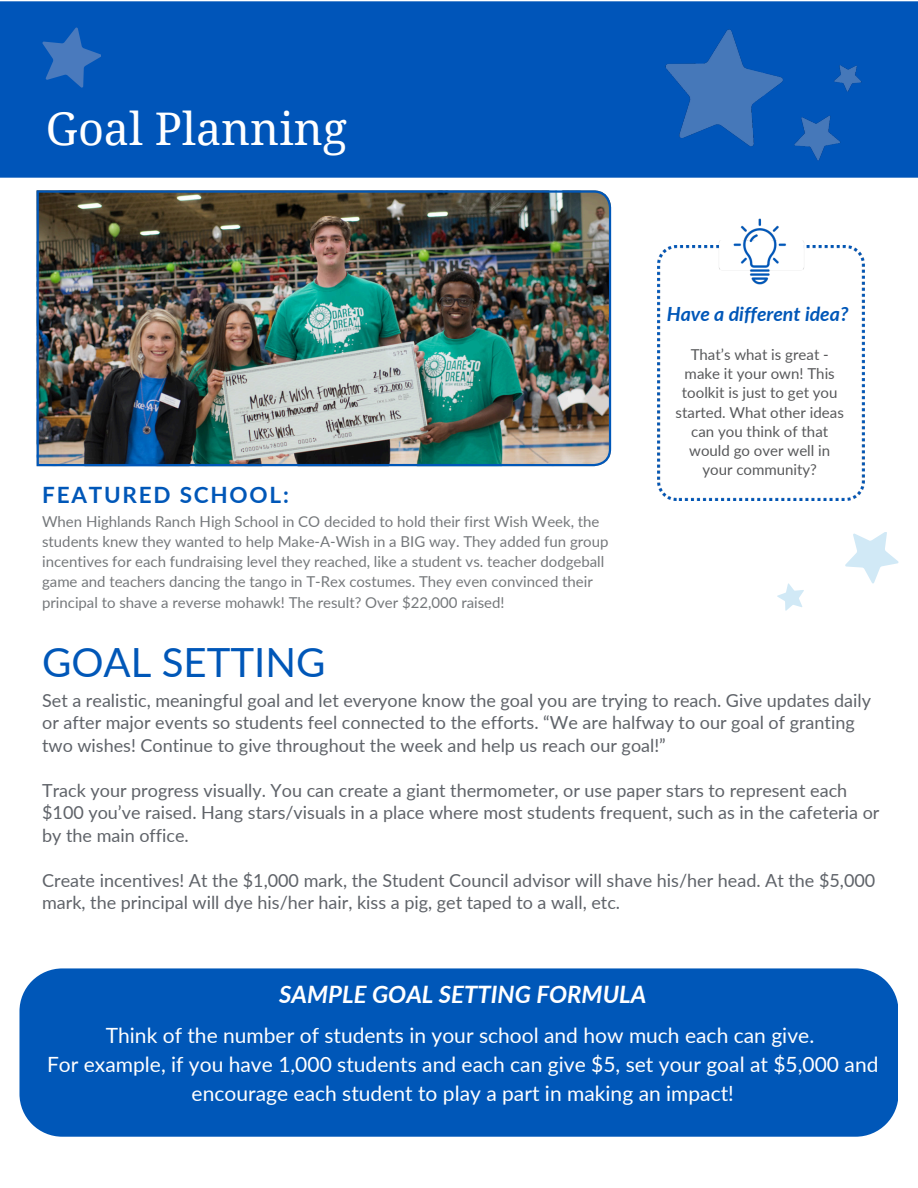
<style>
.page{position:relative;width:918px;height:1188px;background:#fff}
.page>*{position:absolute;margin:0;border:0;box-sizing:border-box;transform-origin:0 0}
.t1{font:45px "Droid Serif";color:#fff}
.t2{font:40.2px "Lato";color:#0057b8}
.t3{font:italic 700 24px "Lato";color:#fff}
.t4{font:700 22.5px "Lato";letter-spacing:.08em;color:#0057b8}
.t5{font:21px/28.8px "Lato";color:#fff;text-align:center}
.t6{font:italic 700 19.5px "Lato";color:#0057b8}
.t7{font:18px/22.5px "Lato";color:#5f6369}
.t8{font:15px/20.2px "Lato";color:#75787b}
.t9{font:15px/19.2px "Lato";color:#58595b;text-align:center}
</style>
<div class="page">
<div style="left:0;top:2px;width:918px;height:175px;background:#0055b9"></div>
<svg style="left:777px;top:583px;width:27px;height:28px"></svg>
<svg style="left:42px;top:28px;width:59px;height:60px;background:#2165ba"></svg>
<svg style="left:845px;top:532px;width:54px;height:51px"></svg>
<img style="left:658px;top:23px;width:211px;height:145px">
<div style="left:19px;top:968px;width:879px;height:169px;background:#0057b8"></div>
<img style="left:658px;top:245px;width:207px;height:255px">
<img style="left:711px;top:218px;width:101px;height:73px">
<img style="left:37px;top:190px;width:574px;height:276px">
<h4 class="t1" style="left:46px;top:103px;width:303px">Goal Planning</h4>
<h5 class="t4" style="left:42px;top:481px;width:248px">FEATURED SCHOOL:</h5>
<h2 class="t8" style="left:42px;top:511px;width:568px">When Highlands Ranch High School in CO decided to hold their first Wish Week, the students knew they wanted to help Make-A-Wish in a BIG way. They added fun group incentives for each fundraising level they reached, like a student vs. teacher dodgeball game and teachers dancing the tango in T-Rex costumes. They even convinced their principal to shave a reverse mohawk! The result? Over $22,000 raised!</h2>
<p class="t6" style="left:667px;top:302px;width:183px">Have a different idea?</p>
<p class="t9" style="left:676px;top:345px;width:170px">That’s what is great - make it your own! This toolkit is just to get you started. What other ideas can you think of that would go over well in your community?</p>
<p class="t2" style="left:42px;top:637px;width:285px">GOAL SETTING</p>
<p class="t7" style="left:42px;top:689px;width:830px">Set a realistic, meaningful goal and let everyone know the goal you are trying to reach. Give updates daily or after major events so students feel connected to the efforts. “We are halfway to our goal of granting two wishes! Continue to give throughout the week and help us reach our goal!”</p>
<h3 class="t7" style="left:42px;top:779px;width:839px">Track your progress visually. You can create a giant thermometer, or use paper stars to represent each $100 you’ve raised. Hang stars/visuals in a place where most students frequent, such as in the cafeteria or by the main office.</h3>
<p class="t7" style="left:42px;top:869px;width:835px">Create incentives! At the $1,000 mark, the Student Council advisor will shave his/her head. At the $5,000 mark, the principal will dye his/her hair, kiss a pig, get taped to a wall, etc.</p>
<p class="t3" style="left:279px;top:980px;width:369px">SAMPLE GOAL SETTING FORMULA</p>
<h5 class="t5" style="left:47px;top:1021px;width:833px">Think of the number of students in your school and how much each can give.<br>For example, if you have 1,000 students and each can give $5, set your goal at $5,000 and encourage each student to play a part in making an impact!</h5>
</div>
